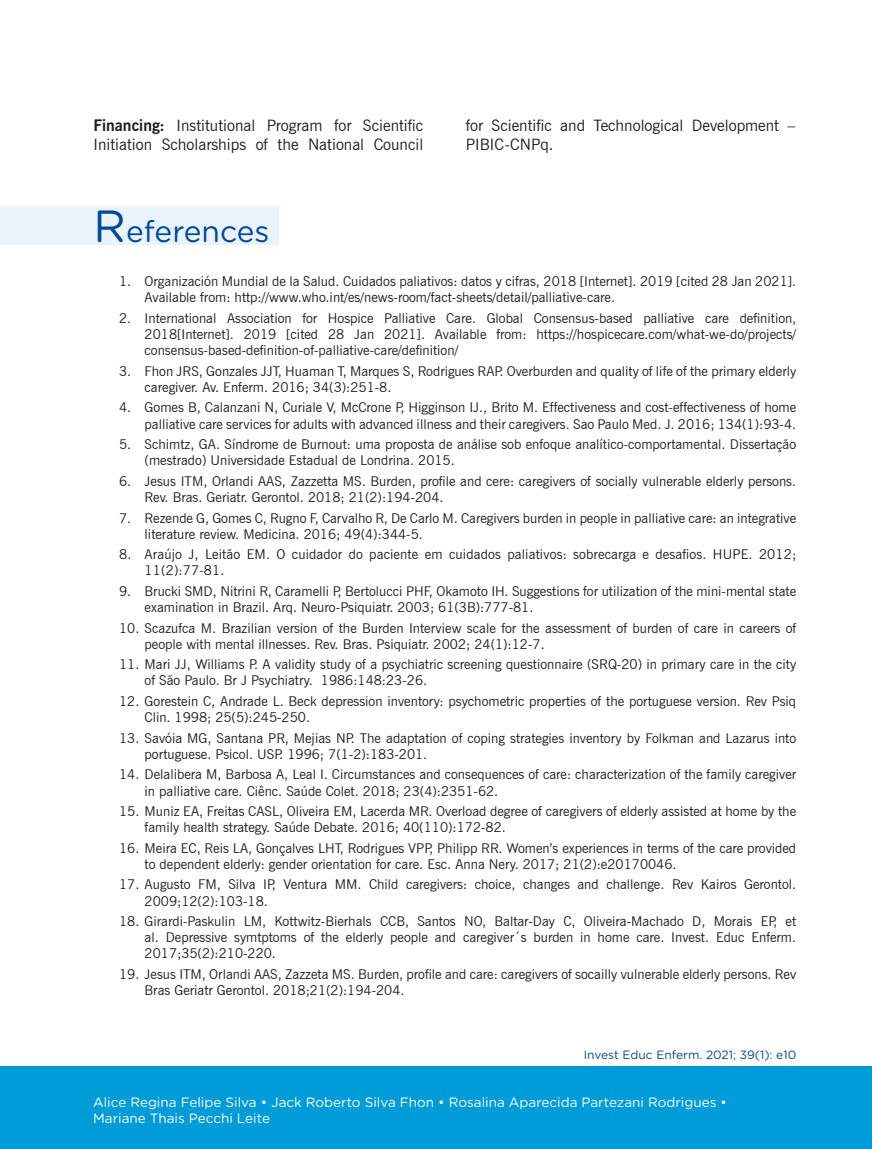
<style>
.page{position:relative;width:872px;height:1149px;background:#fff}
.page>*{position:absolute;margin:0;border:0;box-sizing:border-box;transform-origin:0 0}
.t1{font:30px "Gotham Rounded";color:#00499a}
.t2{font:15.75px/19px "News Gothic BT";color:#1d1d1b}
.t3{font:13.5px/16.2px "News Gothic BT";color:#1d1d1b}
.t4{font:13.5px/16.2px "Gotham Rounded";color:#fff}
.t5{font:12px "Gotham Rounded";color:#00499a}
.s1{font-weight:700}
.s2{font-size:45px}
</style>
<div class="page">
<div style="left:0;top:1065px;width:872px;height:83px;background:#009bd9"></div>
<div style="left:0;top:206px;width:279px;height:38px;background:#eaf3fc"></div>
<p class="t2" style="left:94px;top:116px;width:331px"><span class="s1">Financing:</span> Institutional Program for Scientific<br>Initiation Scholarships of the National Council</p>
<p class="t2" style="left:466px;top:116px;width:331px">for Scientific and Technological Development –<br>PIBIC-CNPq.</p>
<h1 class="t1" style="left:94px;top:211px;width:177px"><span class="s2">R</span>eferences</h1>
<p class="t3" style="left:145px;top:273px;width:653px;text-indent:-26px">1. Organización Mundial de la Salud. Cuidados paliativos: datos y cifras, 2018 [Internet]. 2019 [cited 28 Jan 2021].<br>Available from: http://www.who.int/es/news-room/fact-sheets/detail/palliative-care.</p>
<p class="t3" style="left:145px;top:310px;width:653px;text-align:justify;text-indent:-26px">2. International Association for Hospice Palliative Care. Global Consensus-based palliative care definition, 2018[Internet]. 2019 [cited 28 Jan 2021]. Available from: https://hospicecare.com/what-we-do/projects/ consensus-based-definition-of-palliative-care/definition/</p>
<p class="t3" style="left:145px;top:362px;width:653px;text-indent:-26px">3. Fhon JRS, Gonzales JJT, Huaman T, Marques S, Rodrigues RAP. Overburden and quality of life of the primary elderly caregiver. Av. Enferm. 2016; 34(3):251-8.</p>
<p class="t3" style="left:119px;top:399px;width:678px;text-align:right">4. Gomes B, Calanzani N, Curiale V, McCrone P, Higginson IJ., Brito M. Effectiveness and cost-effectiveness of home palliative care services for adults with advanced illness and their caregivers. Sao Paulo Med. J. 2016; 134(1):93-4.</p>
<p class="t3" style="left:145px;top:436px;width:653px;text-indent:-26px">5. Schimtz, GA. Síndrome de Burnout: uma proposta de análise sob enfoque analítico-comportamental. Dissertação (mestrado) Universidade Estadual de Londrina. 2015.</p>
<p class="t3" style="left:145px;top:472px;width:653px;text-indent:-26px">6. Jesus ITM, Orlandi AAS, Zazzetta MS. Burden, profile and cere: caregivers of socially vulnerable elderly persons.<br>Rev. Bras. Geriatr. Gerontol. 2018; 21(2):194-204.</p>
<p class="t3" style="left:145px;top:509px;width:653px;text-indent:-26px">7. Rezende G, Gomes C, Rugno F, Carvalho R, De Carlo M. Caregivers burden in people in palliative care: an integrative literature review. Medicina. 2016; 49(4):344-5.</p>
<p class="t3" style="left:145px;top:546px;width:653px;text-indent:-26px">8. Araújo J, Leitão EM. O cuidador do paciente em cuidados paliativos: sobrecarga e desafios. HUPE. 2012;<br>11(2):77-81.</p>
<p class="t3" style="left:145px;top:582px;width:653px;text-indent:-26px">9. Brucki SMD, Nitrini R, Caramelli P, Bertolucci PHF, Okamoto IH. Suggestions for utilization of the mini-mental state examination in Brazil. Arq. Neuro-Psiquiatr. 2003; 61(3B):777-81.</p>
<p class="t3" style="left:145px;top:619px;width:653px;text-indent:-26px">10. Scazufca M. Brazilian version of the Burden Interview scale for the assessment of burden of care in careers of people with mental illnesses. Rev. Bras. Psiquiatr. 2002; 24(1):12-7.</p>
<p class="t3" style="left:145px;top:656px;width:653px;text-indent:-26px">11. Mari JJ, Williams P. A validity study of a psychiatric screening questionnaire (SRQ-20) in primary care in the city of São Paulo. Br J Psychiatry. 1986:148:23-26.</p>
<p class="t3" style="left:145px;top:692px;width:653px;text-indent:-26px">12. Gorestein C, Andrade L. Beck depression inventory: psychometric properties of the portuguese version. Rev Psiq<br>Clin. 1998; 25(5):245-250.</p>
<p class="t3" style="left:145px;top:729px;width:653px;text-indent:-26px">13. Savóia MG, Santana PR, Mejias NP. The adaptation of coping strategies inventory by Folkman and Lazarus into portuguese. Psicol. USP. 1996; 7(1-2):183-201.</p>
<p class="t3" style="left:145px;top:766px;width:653px;text-indent:-26px">14. Delalibera M, Barbosa A, Leal I. Circumstances and consequences of care: characterization of the family caregiver in palliative care. Ciênc. Saúde Colet. 2018; 23(4):2351-62.</p>
<p class="t3" style="left:145px;top:802px;width:653px;text-indent:-26px">15. Muniz EA, Freitas CASL, Oliveira EM, Lacerda MR. Overload degree of caregivers of elderly assisted at home by the family health strategy. Saúde Debate. 2016; 40(110):172-82.</p>
<p class="t3" style="left:145px;top:839px;width:653px;text-indent:-26px">16. Meira EC, Reis LA, Gonçalves LHT, Rodrigues VPP, Philipp RR. Women’s experiences in terms of the care provided to dependent elderly: gender orientation for care. Esc. Anna Nery. 2017; 21(2):e20170046.</p>
<p class="t3" style="left:145px;top:876px;width:653px;text-indent:-26px">17. Augusto FM, Silva IP, Ventura MM. Child caregivers: choice, changes and challenge. Rev Kairos Gerontol.<br>2009;12(2):103-18.</p>
<p class="t3" style="left:145px;top:912px;width:653px;text-align:justify;text-indent:-26px">18. Girardi-Paskulin LM, Kottwitz-Bierhals CCB, Santos NO, Baltar-Day C, Oliveira-Machado D, Morais EP, et al. Depressive symtptoms of the elderly people and caregiver´s burden in home care. Invest. Educ Enferm.<br>2017;35(2):210-220.</p>
<p class="t3" style="left:145px;top:965px;width:653px;text-indent:-26px">19. Jesus ITM, Orlandi AAS, Zazzeta MS. Burden, profile and care: caregivers of socailly vulnerable elderly persons. Rev<br>Bras Geriatr Gerontol. 2018;21(2):194-204.</p>
<p class="t5" style="left:584px;top:1045px;width:214px">Invest Educ Enferm. 2021; 39(1): e10</p>
<p class="t4" style="left:93px;top:1093px;width:635px">Alice Regina Felipe Silva • Jack Roberto Silva Fhon • Rosalina Aparecida Partezani Rodrigues •<br>Mariane Thais Pecchi Leite</p>
</div>
